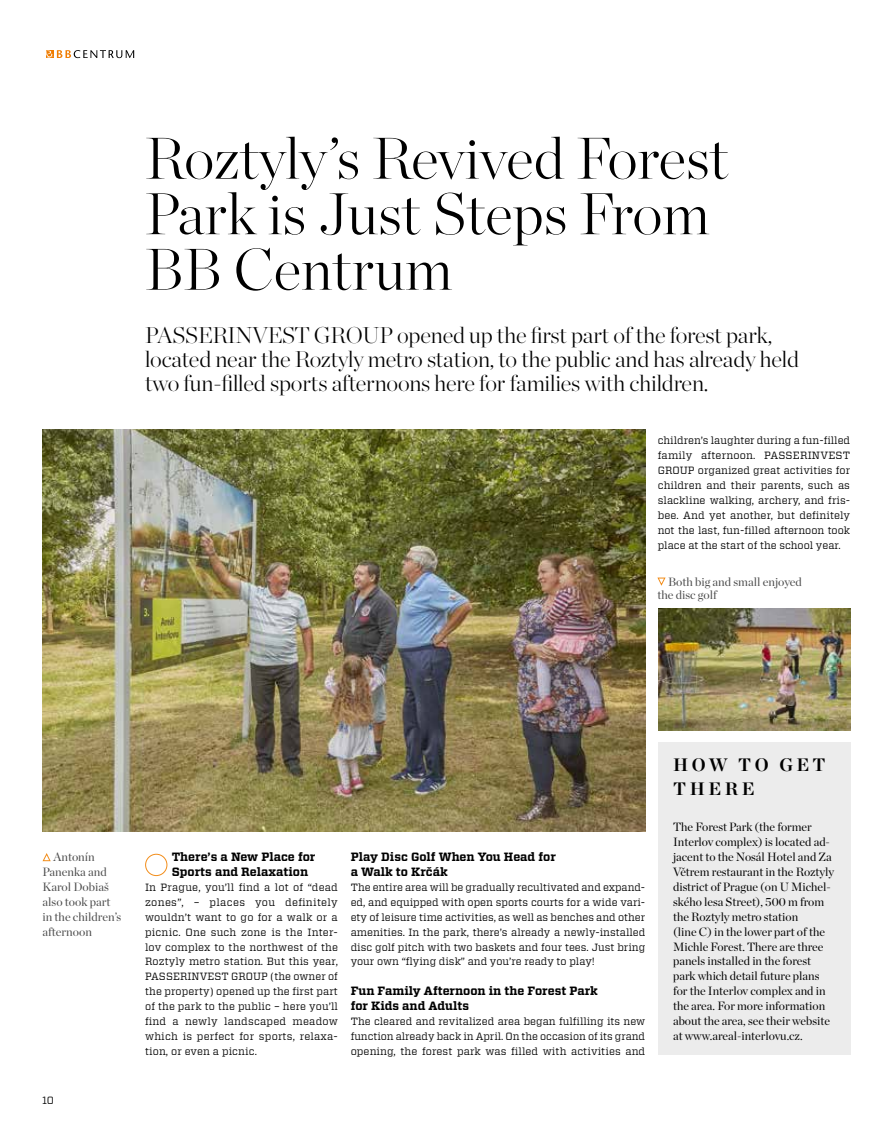
<style>
.page{position:relative;width:893px;height:1127px;background:#fff}
.page>*{position:absolute;margin:0;border:0;box-sizing:border-box;transform-origin:0 0}
.t1{font:200 58.5px/55.5px "Chronicle Display";color:#000}
.t2{font:200 22.65px/24px "Chronicle Display";letter-spacing:-.01em;color:#000}
.t3{font:700 18px/23.1px "Chronicle Display";letter-spacing:.2em;color:#000}
.t4{font:12px/14.9px "Chronicle Display";color:#000}
.t5{font:700 12px/14.9px "Vitesse";color:#000}
.t6{font:12px/14.9px "Chronicle Display";color:#4a4a4a}
.t7{font:10.5px/14.9px "Vitesse";color:#000;text-align:justify}
</style>
<div class="page">
<div style="left:145px;top:854px;width:22px;height:22px;border:1px solid #f28d1a;border-radius:50%"></div>
<div style="left:658px;top:742px;width:192px;height:312px;background:#ececec"></div>
<img style="left:43px;top:429px;width:602px;height:402px">
<img style="left:658px;top:608px;width:192px;height:122px">
<svg style="left:42px;top:853px;width:9px;height:9px"></svg>
<svg style="left:657px;top:577px;width:9px;height:9px"></svg>
<svg style="left:46px;top:50px;width:88px;height:8px"></svg>
<h1 class="t1" style="left:145px;top:126px;width:585px">Roztyly’s Revived Forest<br>Park is Just Steps From<br>BB Centrum</h1>
<h2 class="t2" style="left:145px;top:321px;width:656px">PASSERINVEST GROUP opened up the first part of the forest park, located near the Roztyly metro station, to the public and has already held two fun-filled sports afternoons here for families with children.</h2>
<p class="t7" style="left:658px;top:433px;width:194px">children’s laughter during a fun-filled family afternoon. PASSERINVEST GROUP organized great activities for children and their parents, such as slackline walking, archery, and fris&shy;bee. And yet another, but definitely not the last, fun-filled afternoon took place at the start of the school year.</p>
<p class="t6" style="left:657px;top:574px;width:146px;line-height:13.5px;text-indent:11px">Both big and small enjoyed the disc golf</p>
<p class="t6" style="left:43px;top:849px;width:80px;text-indent:11px">Antonín<br>Panenka and<br>Karol Dobiaš also took part in the children’s afternoon</p>
<p class="t7" style="left:42px;top:1092px;width:13px">10</p>
<p class="t5" style="left:172px;top:850px;width:145px">There’s a New Place for<br>Sports and Relaxation</p>
<p class="t7" style="left:145px;top:880px;width:194px">In Prague, you’ll find a lot of “dead zones”, – places you definitely wouldn’t want to go for a walk or a picnic. One such zone is the Inter&shy;lov complex to the northwest of the Roztyly metro station. But this year, PASSERINVEST GROUP (the owner of the property) opened up the first part of the park to the public – here you’ll find a newly landscaped meadow which is perfect for sports, relaxa&shy;tion, or even a picnic.</p>
<p class="t5" style="left:351px;top:850px;width:207px">Play Disc Golf When You Head for a Walk to Krčák</p>
<p class="t7" style="left:351px;top:880px;width:296px">The entire area will be gradually recultivated and expand&shy;ed, and equipped with open sports courts for a wide vari&shy;ety of leisure time activities, as well as benches and other amenities. In the park, there’s already a newly-installed disc golf pitch with two baskets and four tees. Just bring your own “flying disk” and you’re ready to play!</p>
<p class="t5" style="left:351px;top:983px;width:249px">Fun Family Afternoon in the Forest Park for Kids and Adults</p>
<p class="t7" style="left:351px;top:1013px;width:296px">The cleared and revitalized area began fulfilling its new function already back in April. On the occasion of its grand opening, the forest park was filled with activities and</p>
<h3 class="t3" style="left:673px;top:752px;width:154px">HOW TO GET<br>THERE</h3>
<p class="t4" style="left:673px;top:819px;width:163px">The Forest Park (the former<br>Interlov complex) is located ad&shy;jacent to the Nosál Hotel and Za<br>Větrem restaurant in the Roztyly district of Prague (on U Michel&shy;ského lesa Street), 500 m from the Roztyly metro station<br>(line C) in the lower part of the<br>Michle Forest. There are three panels installed in the forest park which detail future plans for the Interlov complex and in the area. For more information about the area, see their website at www.areal-interlovu.cz.</p>
</div>
